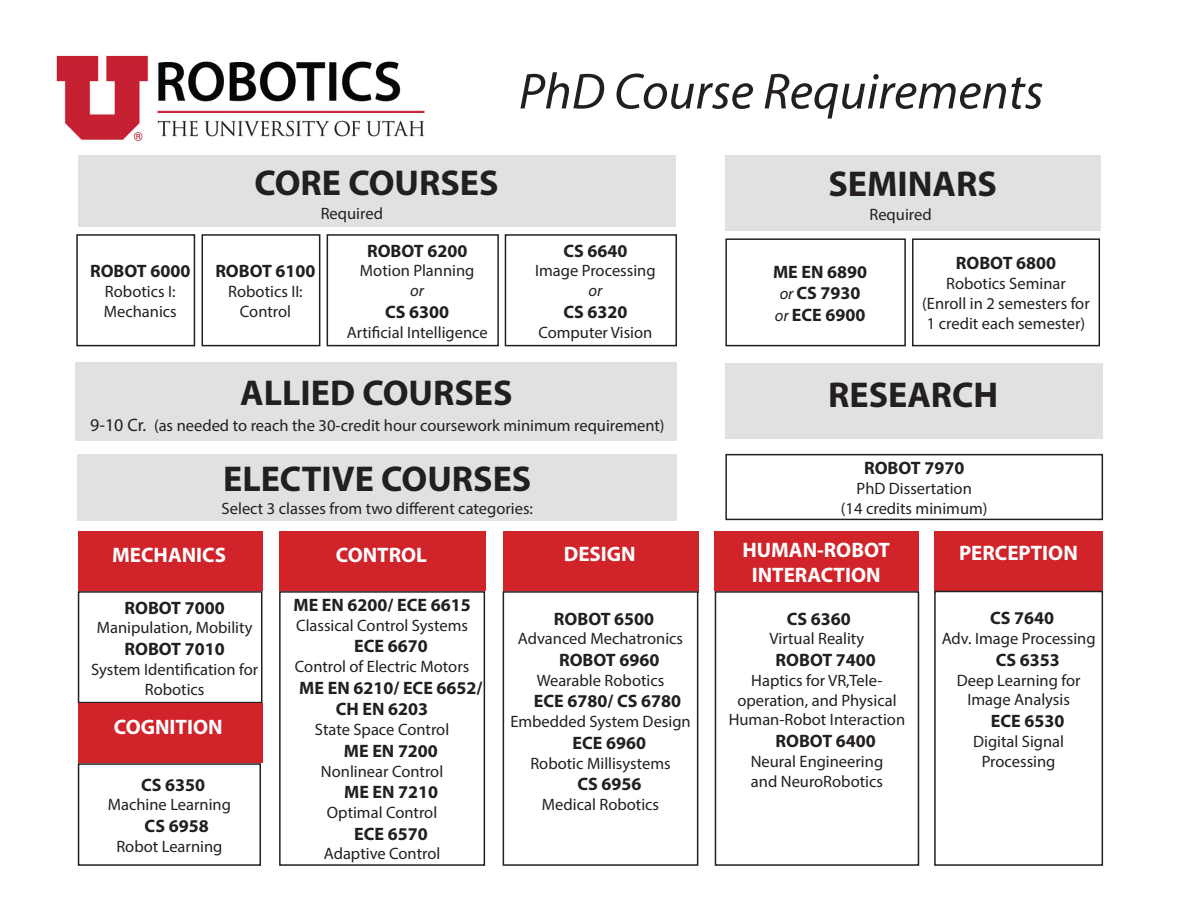
<style>
.page{position:relative;width:1188px;height:918px;background:#fff}
.page>*{position:absolute;margin:0;border:0;box-sizing:border-box;transform-origin:0 0}
.t1{font:italic 51px "Myriad Pro";color:#231f20}
.t2{font:700 36px "Myriad Pro";color:#231f20}
.t3{font:700 21px "Myriad Pro";color:#fff}
.t4{font:700 18px/21.6px "Myriad Pro";color:#231f20}
.t5{font:16.5px/19.8px "Myriad Pro";color:#231f20;text-align:center}
.t6{font:italic 16.5px "Myriad Pro";color:#231f20}
.s1{font-weight:400;font-style:italic;font-size:16.5px}
.s2{font-size:18px}
</style>
<div class="page">
<div style="left:78px;top:156px;width:597px;height:71px;background:#e0e1e3"></div>
<img style="left:57px;top:56px;width:368px;height:84px">
<div style="left:76px;top:234px;width:119px;height:112px;border:2px solid #231f20"></div>
<div style="left:202px;top:234px;width:118px;height:112px;border:2px solid #231f20"></div>
<div style="left:327px;top:234px;width:172px;height:112px;border:2px solid #231f20"></div>
<div style="left:505px;top:234px;width:172px;height:112px;border:2px solid #231f20"></div>
<div style="left:78px;top:454px;width:599px;height:66px;background:#e0e1e3"></div>
<div style="left:78px;top:591px;width:184px;height:112px;border:2px solid #231f20"></div>
<div style="left:279px;top:591px;width:206px;height:275px;border:2px solid #231f20"></div>
<div style="left:78px;top:763px;width:183px;height:103px;border:2px solid #231f20"></div>
<div style="left:78px;top:531px;width:185px;height:60px;background:#d1232a"></div>
<div style="left:279px;top:531px;width:206px;height:60px;background:#d1232a"></div>
<div style="left:78px;top:703px;width:184px;height:60px;background:#d1232a"></div>
<div style="left:934px;top:531px;width:169px;height:60px;background:#d1232a"></div>
<div style="left:715px;top:531px;width:204px;height:60px;background:#d1232a"></div>
<div style="left:503px;top:531px;width:195px;height:62px;background:#d1232a"></div>
<div style="left:725px;top:156px;width:376px;height:75px;background:#e0e1e3"></div>
<div style="left:725px;top:238px;width:181px;height:108px;border:2px solid #231f20"></div>
<div style="left:912px;top:238px;width:188px;height:108px;border:2px solid #231f20"></div>
<div style="left:934px;top:591px;width:169px;height:275px;border:2px solid #231f20"></div>
<div style="left:715px;top:591px;width:204px;height:275px;border:2px solid #231f20"></div>
<div style="left:503px;top:591px;width:195px;height:275px;border:2px solid #231f20"></div>
<div style="left:76px;top:362px;width:601px;height:78px;background:#e0e1e3"></div>
<div style="left:725px;top:454px;width:378px;height:66px;border:2px solid #231f20"></div>
<div style="left:725px;top:363px;width:378px;height:76px;background:#e0e1e3"></div>
<p class="t4" style="left:90px;top:260px;width:102px">ROBOT 6000</p>
<p class="t5" style="left:104px;top:281px;width:75px;text-align:left">Robotics I:<br>Mechanics</p>
<p class="t2" style="left:254px;top:159px;width:246px">CORE COURSES</p>
<p class="t5" style="left:321px;top:203px;width:64px">Required</p>
<p class="t4" style="left:215px;top:260px;width:102px">ROBOT 6100</p>
<p class="t5" style="left:228px;top:281px;width:76px">Robotics II:<br>Control</p>
<p class="t4" style="left:367px;top:239px;width:102px">ROBOT 6200</p>
<p class="t5" style="left:360px;top:261px;width:116px">Motion Planning</p>
<p class="t6" style="left:410px;top:280px;width:15px">or</p>
<p class="t4" style="left:385px;top:300px;width:66px">CS 6300</p>
<p class="t5" style="left:347px;top:322px;width:143px">Artificial Intelligence</p>
<p class="t1" style="left:519px;top:60px;width:526px">PhD Course Requirements</p>
<p class="t4" style="left:563px;top:239px;width:66px">CS 6640</p>
<p class="t5" style="left:535px;top:261px;width:122px">Image Processing</p>
<p class="t6" style="left:588px;top:280px;width:15px">or</p>
<p class="t4" style="left:563px;top:300px;width:66px">CS 6320</p>
<p class="t5" style="left:538px;top:322px;width:116px">Computer Vision</p>
<p class="t2" style="left:828px;top:160px;width:170px">SEMINARS</p>
<p class="t5" style="left:869px;top:204px;width:64px">Required</p>
<p class="t4" style="left:773px;top:260px;width:96px">ME EN 6890</p>
<p class="t4" style="left:780px;top:282px;width:82px"><span class="s1">or</span> CS 7930</p>
<p class="t4" style="left:775px;top:303px;width:92px"><span class="s1">or</span> ECE 6900</p>
<p class="t4" style="left:956px;top:252px;width:102px">ROBOT 6800</p>
<p class="t5" style="left:922px;top:274px;width:169px">Robotics Seminar (Enroll in 2 semesters for</p>
<p class="t5" style="left:927px;top:313px;width:160px">1 credit each semester)</p>
<p class="t2" style="left:240px;top:370px;width:274px">ALLIED COURSES</p>
<p class="t5" style="left:90px;top:415px;width:576px"><span class="s2">9-10 Cr.</span> (as needed to reach the 30-credit hour coursework minimum requirement)</p>
<p class="t2" style="left:223px;top:456px;width:310px">ELECTIVE COURSES</p>
<p class="t5" style="left:222px;top:499px;width:313px">Select 3 classes from two different categories:</p>
<p class="t3" style="left:112px;top:541px;width:116px">MECHANICS</p>
<p class="t3" style="left:336px;top:541px;width:93px">CONTROL</p>
<p class="t3" style="left:564px;top:540px;width:73px">DESIGN</p>
<p class="t4" style="left:125px;top:596px;width:102px">ROBOT 7000</p>
<p class="t5" style="left:97px;top:618px;width:157px">Manipulation, Mobility</p>
<p class="t4" style="left:125px;top:637px;width:102px">ROBOT 7010</p>
<p class="t5" style="left:91px;top:659px;width:169px">System Identification for<br>Robotics</p>
<p class="t3" style="left:114px;top:713px;width:110px">COGNITION</p>
<p class="t4" style="left:141px;top:773px;width:66px">CS 6350</p>
<p class="t5" style="left:108px;top:795px;width:125px">Machine Learning</p>
<p class="t4" style="left:145px;top:815px;width:66px">CS 6958</p>
<p class="t5" style="left:116px;top:836px;width:108px">Robot Learning</p>
<p class="t4" style="left:293px;top:594px;width:179px">ME EN 6200/ ECE 6615</p>
<p class="t5" style="left:296px;top:615px;width:173px">Classical Control Systems</p>
<p class="t4" style="left:354px;top:635px;width:75px">ECE 6670</p>
<p class="t5" style="left:295px;top:657px;width:176px">Control of Electric Motors</p>
<p class="t4" style="left:336px;top:676px;width:148px;text-indent:-37px">ME EN 6210/ ECE 6652/<br>CH EN 6203</p>
<p class="t5" style="left:315px;top:720px;width:136px">State Space Control</p>
<p class="t4" style="left:344px;top:739px;width:96px">ME EN 7200</p>
<p class="t5" style="left:321px;top:761px;width:124px">Nonlinear Control</p>
<p class="t4" style="left:344px;top:781px;width:96px">ME EN 7210</p>
<p class="t5" style="left:327px;top:802px;width:112px">Optimal Control</p>
<p class="t4" style="left:354px;top:822px;width:75px">ECE 6570</p>
<p class="t5" style="left:324px;top:844px;width:118px">Adaptive Control</p>
<p class="t4" style="left:554px;top:607px;width:102px">ROBOT 6500</p>
<p class="t5" style="left:518px;top:629px;width:167px">Advanced Mechatronics</p>
<p class="t4" style="left:559px;top:648px;width:102px">ROBOT 6960</p>
<p class="t5" style="left:537px;top:670px;width:129px">Wearable Robotics</p>
<p class="t4" style="left:534px;top:690px;width:149px">ECE 6780/ CS 6780</p>
<p class="t5" style="left:510px;top:711px;width:182px">Embedded System Design</p>
<p class="t4" style="left:573px;top:731px;width:75px">ECE 6960</p>
<p class="t5" style="left:530px;top:753px;width:142px">Robotic Millisystems</p>
<p class="t4" style="left:577px;top:773px;width:66px">CS 6956</p>
<p class="t5" style="left:542px;top:794px;width:119px">Medical Robotics</p>
<p class="t2" style="left:828px;top:371px;width:172px">RESEARCH</p>
<p class="t4" style="left:864px;top:457px;width:102px">ROBOT 7970</p>
<p class="t5" style="left:841px;top:478px;width:148px">PhD Dissertation<br>(14 credits minimum)</p>
<p class="t3" style="left:742px;top:537px;width:149px">HUMAN-ROBOT</p>
<p class="t3" style="left:959px;top:540px;width:120px">PERCEPTION</p>
<p class="t3" style="left:752px;top:562px;width:130px">INTERACTION</p>
<p class="t4" style="left:787px;top:607px;width:66px">CS 6360</p>
<p class="t5" style="left:770px;top:629px;width:96px">Virtual Reality</p>
<p class="t4" style="left:776px;top:648px;width:102px">ROBOT 7400</p>
<p class="t5" style="left:751px;top:670px;width:133px">Haptics for VR,Tele-</p>
<p class="t5" style="left:737px;top:690px;width:161px">operation, and Physical</p>
<p class="t5" style="left:729px;top:710px;width:178px">Human-Robot Interaction</p>
<p class="t4" style="left:776px;top:729px;width:102px">ROBOT 6400</p>
<p class="t5" style="left:751px;top:751px;width:134px">Neural Engineering</p>
<p class="t5" style="left:751px;top:771px;width:134px">and NeuroRobotics</p>
<p class="t4" style="left:990px;top:607px;width:66px">CS 7640</p>
<p class="t5" style="left:942px;top:628px;width:155px">Adv. Image Processing</p>
<p class="t4" style="left:996px;top:648px;width:66px">CS 6353</p>
<p class="t5" style="left:957px;top:670px;width:125px">Deep Learning for</p>
<p class="t5" style="left:967px;top:690px;width:104px">Image Analysis</p>
<p class="t4" style="left:991px;top:709px;width:75px">ECE 6530</p>
<p class="t5" style="left:973px;top:731px;width:92px">Digital Signal</p>
<p class="t5" style="left:982px;top:751px;width:75px">Processing</p>
</div>
